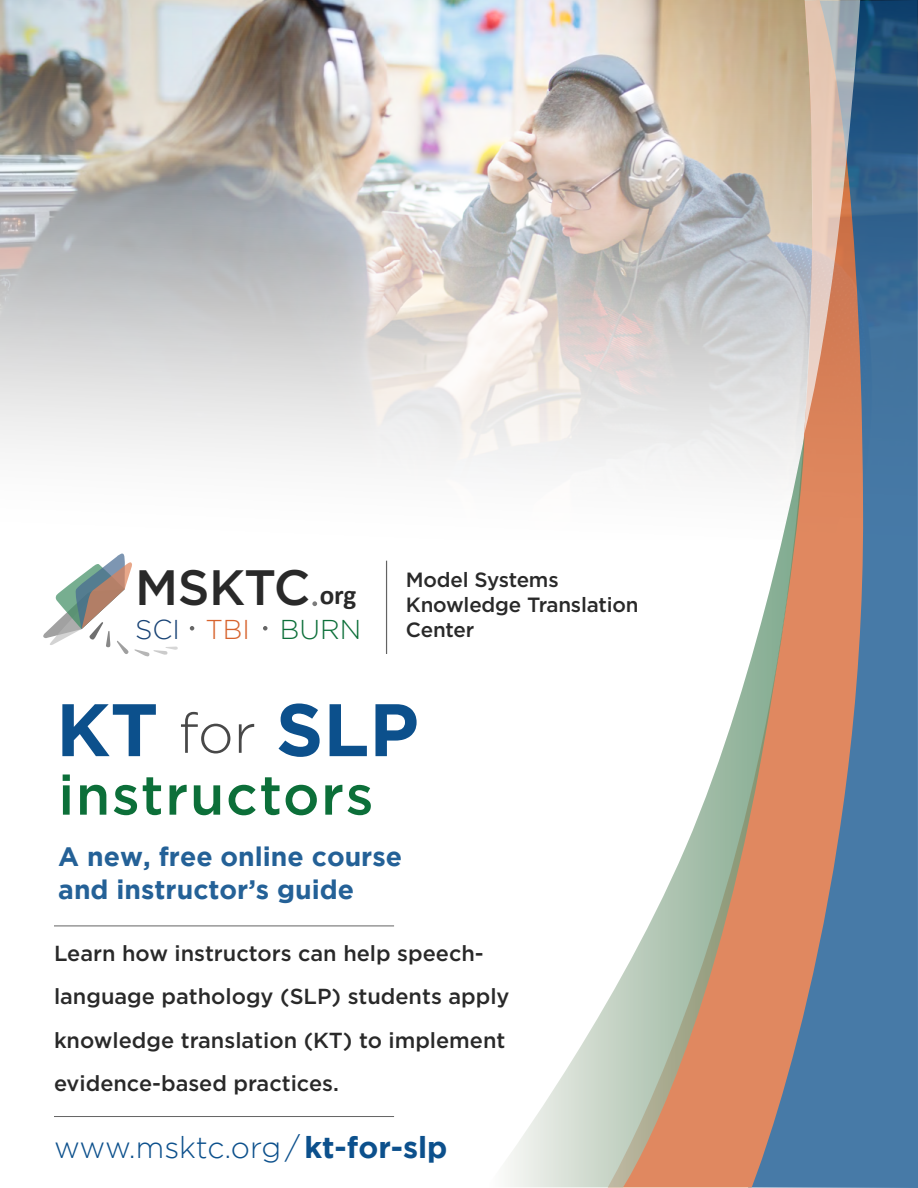
<style>
.page{position:relative;width:918px;height:1188px;background:#fff}
.page>*{position:absolute;margin:0;border:0;box-sizing:border-box;transform-origin:0 0}
.t1{font:700 74.25px "Gotham";color:#0c508c}
.t2{font:500 55.5px "Gotham";letter-spacing:.03em;color:#0c6f39}
.t3{font:500 49.65px "Gotham";letter-spacing:-.015em;color:#292929}
.t4{font:300 30px "Gotham";letter-spacing:-.01em;color:#0c508c}
.t5{font:300 27.15px "Gotham";color:#0c6f39}
.t6{font:300 27.15px "Gotham";color:#184375}
.t7{font:300 27.15px "Gotham";color:#d7632d}
.t8{font:700 27.15px "Calibri";color:#292929}
.t9{font:700 26.55px "Gotham";color:#246197}
.t10{font:500 21.75px/43.5px "Gotham";color:#292929}
.t11{font:500 20.55px "Gotham";letter-spacing:-.01em;color:#292929}
.s1{font-weight:300;font-size:55.8px;color:#484848}
.s2{font-weight:700}
</style>
<div class="page">
<img style="left:0;top:0;width:608px;height:467px">
<svg style="left:43px;top:553px;width:135px;height:104px"></svg>
<svg style="left:190px;top:626px;width:4px;height:5px"></svg>
<svg style="left:263px;top:626px;width:5px;height:5px"></svg>
<svg style="left:312px;top:601px;width:5px;height:5px"></svg>
<hr style="left:386px;top:561px;width:1px;height:93px;background:#636363">
<svg style="left:748px;top:0;width:170px;height:1188px;background:#3f719d"></svg>
<svg style="left:608px;top:0;width:257px;height:1187px;background:#b9ada7"></svg>
<svg style="left:804px;top:0;width:56px;height:434px;background:#c6a494"></svg>
<svg style="left:486px;top:436px;width:318px;height:751px"></svg>
<hr style="left:54px;top:925px;width:340px;height:1px;background:#636363">
<hr style="left:54px;top:1116px;width:340px;height:1px;background:#636363">
<p class="t3" style="left:135px;top:555px;width:177px">MSKTC</p>
<p class="t11" style="left:406px;top:567px;width:154px">Model Systems</p>
<p class="t8" style="left:320px;top:578px;width:38px">org</p>
<p class="t11" style="left:406px;top:591px;width:234px">Knowledge Translation</p>
<p class="t6" style="left:135px;top:614px;width:46px">SCI</p>
<p class="t7" style="left:205px;top:614px;width:46px">TBI</p>
<p class="t5" style="left:280px;top:614px;width:83px">BURN</p>
<p class="t11" style="left:406px;top:616px;width:70px">Center</p>
<p class="t1" style="left:56px;top:687px;width:364px">KT <span class="s1">for</span> SLP</p>
<p class="t2" style="left:58px;top:759px;width:317px">instructors</p>
<p class="t9" style="left:58px;top:841px;width:345px">A new, free online course</p>
<p class="t9" style="left:58px;top:874px;width:297px">and instructor’s guide</p>
<p class="t10" style="left:54px;top:931px;width:457px">Learn how instructors can help speech&shy;language pathology (SLP) students apply knowledge translation (KT) to implement evidence-based practices.</p>
<p class="t4" style="left:54px;top:1131px;width:395px">www.msktc.org/<span class="s2">kt-for-slp</span></p>
</div>
